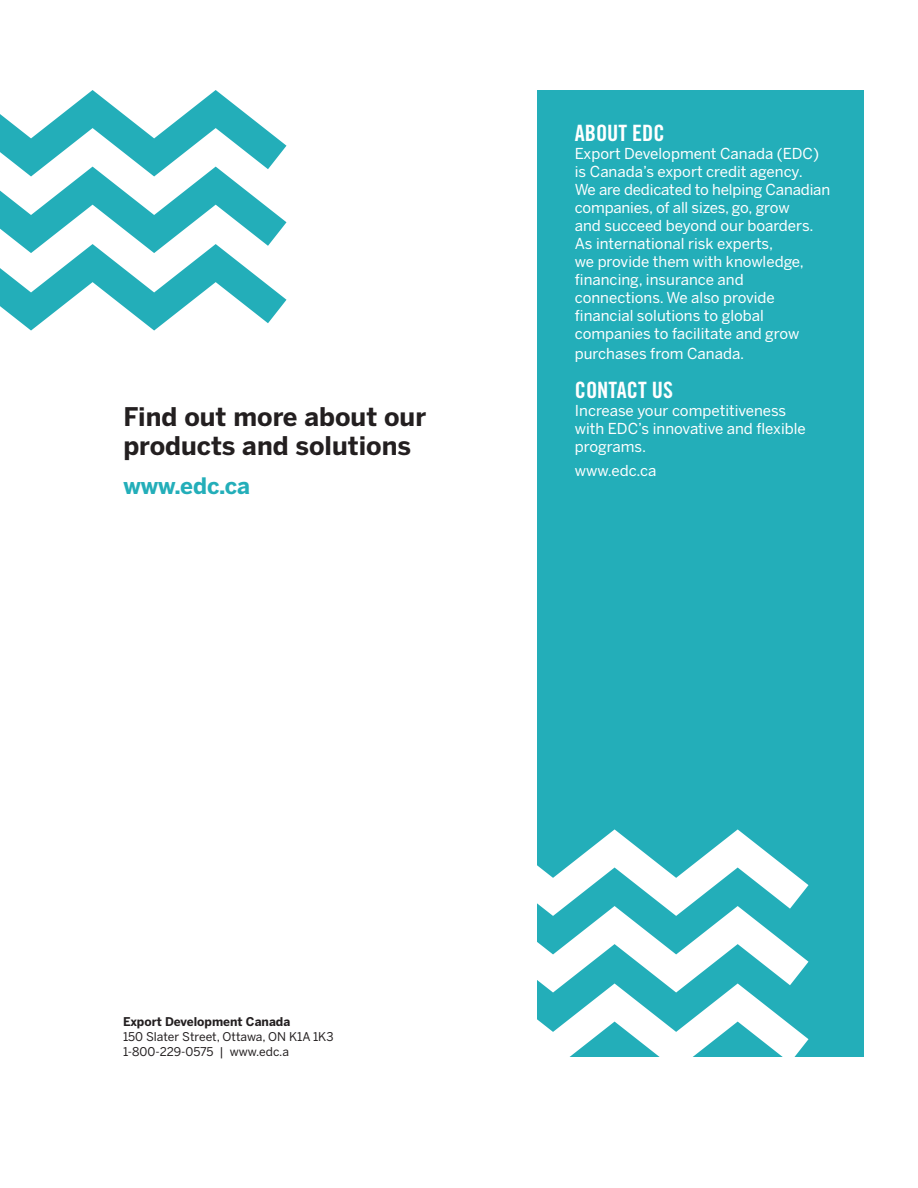
<style>
.page{position:relative;width:918px;height:1188px;background:#fff}
.page>*{position:absolute;margin:0;border:0;box-sizing:border-box;transform-origin:0 0}
.t1{font:700 25.5px/28.5px "Benton Sans";color:#231f20}
.t2{font:22.5px "Trade Gothic LT Std Bd Cn 20";color:#fff}
.t3{font:700 22.5px "Benton Sans";color:#23aeb9}
.t4{font:15px/18px "Benton Sans";color:#fff}
.t5{font:12px/15px "Benton Sans";color:#231f20}
.t6{font:700 12px "Benton Sans";color:#231f20}
</style>
<div class="page">
<svg style="left:0;top:90px;width:286px;height:241px"></svg>
<div style="left:537px;top:90px;width:327px;height:966px;background:#23aeb9"></div>
<svg style="left:537px;top:829px;width:271px;height:228px"></svg>
<h1 class="t1" style="left:123px;top:402px;width:304px">Find out more about our products and solutions</h1>
<h2 class="t3" style="left:123px;top:472px;width:128px">www.edc.ca</h2>
<h2 class="t2" style="left:575px;top:119px;width:91px">ABOUT EDC</h2>
<p class="t4" style="left:575px;top:144px;width:257px">Export Development Canada (EDC) is Canada’s export credit agency.<br>We are dedicated to helping Canadian companies, of all sizes, go, grow<br>and succeed beyond our boarders.<br>As international risk experts,<br>we provide them with knowledge, financing, insurance and connections. We also provide financial solutions to global companies to facilitate and grow</p>
<p class="t4" style="left:575px;top:344px;width:171px">purchases from Canada.</p>
<h2 class="t2" style="left:575px;top:376px;width:100px">CONTACT US</h2>
<p class="t4" style="left:575px;top:401px;width:232px">Increase your competitiveness with EDC’s innovative and flexible programs.</p>
<p class="t4" style="left:575px;top:462px;width:83px">www.edc.ca</p>
<p class="t6" style="left:123px;top:1015px;width:169px">Export Development Canada</p>
<p class="t5" style="left:123px;top:1029px;width:212px">150 Slater Street, Ottawa, ON K1A 1K3<br>1-800-229-0575 | www.edc.a</p>
</div>
